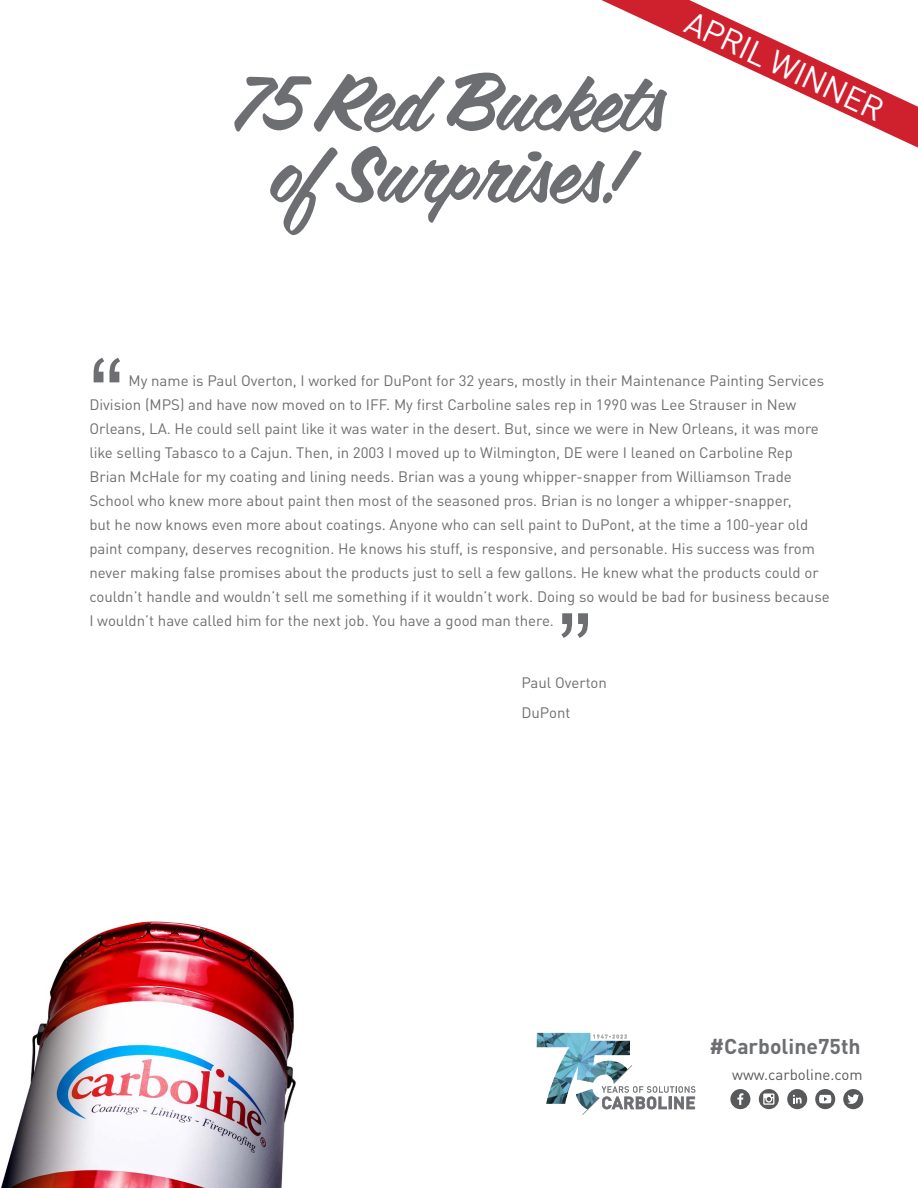
<style>
.page{position:relative;width:918px;height:1188px;background:#fff}
.page>*{position:absolute;margin:0;border:0;box-sizing:border-box;transform-origin:0 0}
.t1{font:105px "Arial";color:#6d6e71}
.t2{font:78.75px/71.4px "Coffee Service";color:#6d6e71;text-align:center}
.t3{font:32.25px "DIN Pro";color:#fff}
.t4{font:700 21.15px "DIN Pro";color:#6d6e71}
.t5{font:15px/24px "DIN Pro";color:#6d6e71}
.t6{font:15px "DIN Pro";color:#58595b}
</style>
<div class="page">
<img style="left:1px;top:921px;width:295px;height:267px">
<svg style="left:601px;top:0;width:317px;height:148px"></svg>
<img style="left:537px;top:1033px;width:70px;height:71px">
<img style="left:607px;top:1041px;width:23px;height:24px">
<svg style="left:593px;top:1034px;width:34px;height:5px"></svg>
<svg style="left:582px;top:1065px;width:113px;height:50px"></svg>
<div style="left:759px;top:1089px;width:20px;height:20px;background:#58595b;border-radius:50%"></div>
<svg style="left:763px;top:1093px;width:11px;height:12px"></svg>
<div style="left:730px;top:1089px;width:20px;height:20px;background:#58595b;border-radius:50%"></div>
<svg style="left:737px;top:1093px;width:6px;height:12px"></svg>
<div style="left:843px;top:1089px;width:20px;height:20px;background:#58595b;border-radius:50%"></div>
<svg style="left:847px;top:1094px;width:12px;height:10px"></svg>
<div style="left:787px;top:1089px;width:20px;height:20px;background:#58595b;border-radius:50%"></div>
<svg style="left:793px;top:1095px;width:9px;height:8px"></svg>
<svg style="left:815px;top:1089px;width:20px;height:20px"></svg>
<svg style="left:819px;top:1095px;width:12px;height:8px"></svg>
<h2 class="t2" style="left:233px;top:71px;width:433px">75 Red Buckets of Surprises!</h2>
<h3 class="t3" style="left:698px;top:-3px;width:216px;rotate:25deg">APRIL WINNER</h3>
<h1 class="t1" style="left:89px;top:329px;width:36px">“</h1>
<p class="t5" style="left:89px;top:367px;width:742px;text-indent:39px">My name is Paul Overton, I worked for DuPont for 32 years, mostly in their Maintenance Painting Services Division (MPS) and have now moved on to IFF. My first Carboline sales rep in 1990 was Lee Strauser in New Orleans, LA. He could sell paint like it was water in the desert. But, since we were in New Orleans, it was more like selling Tabasco to a Cajun. Then, in 2003 I moved up to Wilmington, DE were I leaned on Carboline Rep Brian McHale for my coating and lining needs. Brian was a young whipper-snapper from Williamson Trade School who knew more about paint then most of the seasoned pros. Brian is no longer a whipper-snapper,<br>but he now knows even more about coatings. Anyone who can sell paint to DuPont, at the time a 100-year old paint company, deserves recognition. He knows his stuff, is responsive, and personable. His success was from never making false promises about the products just to sell a few gallons. He knew what the products could or couldn’t handle and wouldn’t sell me something if it wouldn’t work. Doing so would be bad for business because I wouldn’t have called him for the next job. You have a good man there.</p>
<h1 class="t1" style="left:558px;top:584px;width:36px">”</h1>
<p class="t5" style="left:521px;top:669px;width:87px">Paul Overton</p>
<p class="t5" style="left:521px;top:700px;width:51px">DuPont</p>
<h3 class="t4" style="left:710px;top:1028px;width:153px">#Carboline75th</h3>
<p class="t6" style="left:732px;top:1063px;width:132px">www.carboline.com</p>
</div>
